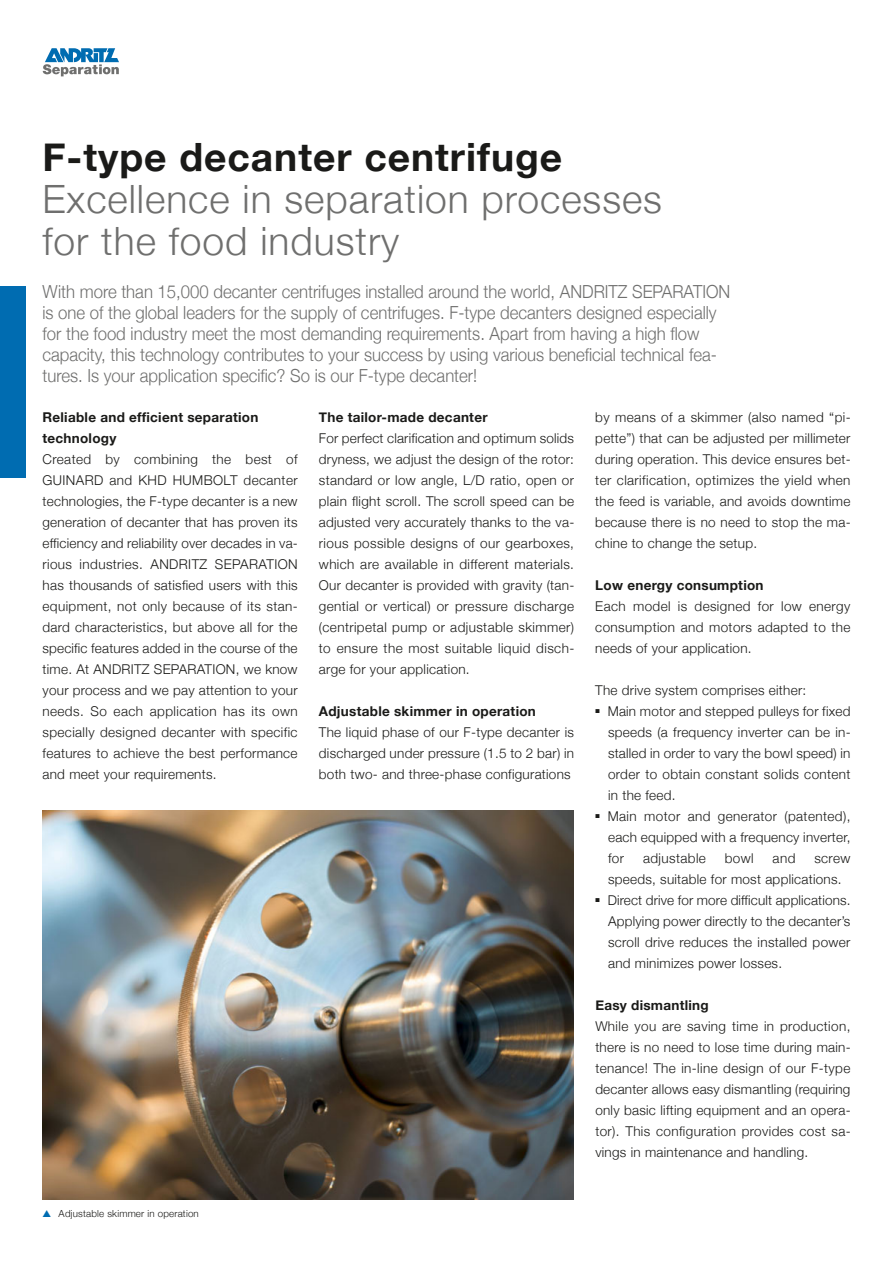
<style>
.page{position:relative;width:893px;height:1263px;background:#fff}
.page>*{position:absolute;margin:0;border:0;box-sizing:border-box;transform-origin:0 0}
.t1{font:300 39px/42px "Helvetica Neue";letter-spacing:.025em;color:#6f6f6e}
.t2{font:700 39px "Helvetica Neue";letter-spacing:.025em;color:#1a1a18}
.t3{font:300 18px/21px "Helvetica Neue";color:#6f6f6e;scale:.93 1}
.t4{font:300 13.5px/21px "Helvetica Neue";letter-spacing:.02em;color:#1a1a18;text-align:justify}
.t5{font:700 13.5px/21px "Helvetica Neue";letter-spacing:.02em;color:#1a1a18}
.t6{font:300 9.75px "Helvetica Neue";letter-spacing:.02em;color:#1a1a18}
.t7{font:5.7px "Zapf Dingbats";color:#1a1a18}
.s1{color:#006cb1}
</style>
<div class="page">
<img style="left:43px;top:811px;width:530px;height:388px">
<svg style="left:43px;top:48px;width:76px;height:28px"></svg>
<div style="left:0;top:287px;width:26px;height:191px;background:#006cb1"></div>
<h1 class="t2" style="left:42px;top:133px;width:521px">F-type decanter centrifuge</h1>
<h1 class="t1" style="left:42px;top:177px;width:621px">Excellence in separation processes for the food industry</h1>
<p class="t3" style="left:43px;top:281px;width:741px">With more than 15,000 decanter centrifuges installed around the world, ANDRITZ SEPARATION is one of the global leaders for the supply of centrifuges. F-type decanters designed especially for the food industry meet the most demanding requirements. Apart from having a high flow capacity, this technology contributes to your success by using various beneficial technical fea&shy;tures. Is your application specific? So is our F-type decanter!</p>
<p class="t5" style="left:43px;top:406px;width:217px">Reliable and efficient separation technology</p>
<p class="t4" style="left:43px;top:448px;width:257px">Created by combining the best of GUINARD and KHD HUMBOLT decanter technologies, the F-type decanter is a new generation of decanter that has proven its efficiency and reliability over decades in va&shy;rious industries. ANDRITZ SEPARATION has thousands of satisfied users with this equipment, not only because of its stan&shy;dard characteristics, but above all for the specific features added in the course of the time. At ANDRITZ SEPARATION, we know your process and we pay attention to your needs. So each application has its own specially designed decanter with specific features to achieve the best performance and meet your requirements.</p>
<p class="t5" style="left:319px;top:406px;width:170px">The tailor-made decanter</p>
<p class="t4" style="left:319px;top:427px;width:257px">For perfect clarification and optimum solids dryness, we adjust the design of the rotor: standard or low angle, L/D ratio, open or plain flight scroll. The scroll speed can be adjusted very accurately thanks to the va&shy;rious possible designs of our gearboxes, which are available in different materials.<br>Our decanter is provided with gravity (tan&shy;gential or vertical) or pressure discharge (centripetal pump or adjustable skimmer) to ensure the most suitable liquid disch&shy;arge for your application.</p>
<p class="t5" style="left:319px;top:700px;width:219px">Adjustable skimmer in operation</p>
<p class="t4" style="left:319px;top:721px;width:257px">The liquid phase of our F-type decanter is discharged under pressure (1.5 to 2 bar) in both two- and three-phase configurations</p>
<p class="t6" style="left:43px;top:1208px;width:158px"><span class="s1">▲</span> Adjustable skimmer in operation</p>
<p class="t4" style="left:595px;top:406px;width:257px">by means of a skimmer (also named “pi&shy;pette”) that can be adjusted per millimeter during operation. This device ensures bet&shy;ter clarification, optimizes the yield when the feed is variable, and avoids downtime because there is no need to stop the ma&shy;chine to change the setup.</p>
<p class="t5" style="left:595px;top:574px;width:170px">Low energy consumption</p>
<p class="t4" style="left:595px;top:595px;width:257px">Each model is designed for low energy consumption and motors adapted to the needs of your application.</p>
<p class="t4" style="left:595px;top:679px;width:212px">The drive system comprises either:</p>
<p class="t4" style="left:608px;top:700px;width:245px;text-align:left;text-indent:-12px">■ Main motor and stepped pulleys for fixed speeds (a frequency inverter can be in&shy;stalled in order to vary the bowl speed) in order to obtain constant solids content in the feed.<br>Main motor and generator (patented),</p>
<p class="t7" style="left:595px;top:813px;width:6px">■</p>
<p class="t7" style="left:595px;top:897px;width:6px">■</p>
<p class="t4" style="left:608px;top:826px;width:244px">each equipped with a frequency inverter, for</p>
<p class="t4" style="left:643px;top:847px;width:64px">adjustable</p>
<p class="t4" style="left:725px;top:847px;width:30px">bowl</p>
<p class="t4" style="left:773px;top:847px;width:24px">and</p>
<p class="t4" style="left:608px;top:847px;width:244px;text-align:left;text-indent:207px">screw speeds, suitable for most applications.<br>Direct drive for more difficult applications.</p>
<p class="t4" style="left:608px;top:910px;width:244px">Applying power directly to the decanter’s scroll drive reduces the installed power and minimizes power losses.</p>
<p class="t5" style="left:595px;top:994px;width:115px">Easy dismantling</p>
<p class="t4" style="left:595px;top:1015px;width:257px">While you are saving time in production, there is no need to lose time during main&shy;tenance! The in-line design of our F-type decanter allows easy dismantling (requiring only basic lifting equipment and an opera&shy;tor). This configuration provides cost sa&shy;vings in maintenance and handling.</p>
</div>
